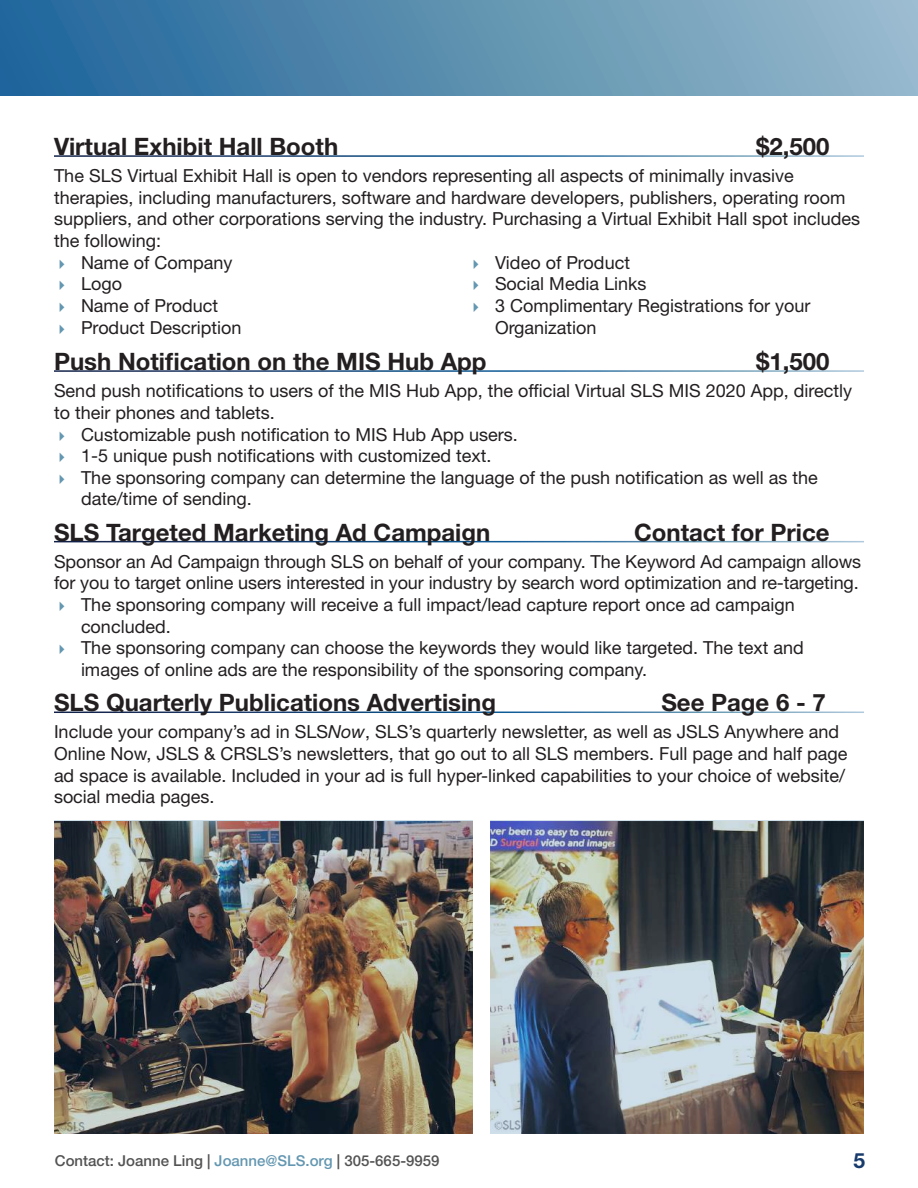
<style>
.page{position:relative;width:918px;height:1188px;background:#fff}
.page>*{position:absolute;margin:0;border:0;box-sizing:border-box;transform-origin:0 0}
.t1{font:700 24px "Helvetica Neue LT Std";color:#231f20}
.t2{font:700 21px "Helvetica Neue LT Std";color:#183b6c}
.t3{font:18px/21.6px "Helvetica Neue LT Std";color:#231f20}
.t4{font:500 15px "Helvetica Neue LT Std";color:#535353}
.s1{font-style:italic}
.s2{color:#6497b1}
</style>
<div class="page">
<div style="left:0;top:0;width:918px;height:1188px;background:linear-gradient(to right,#23689b,#9cbdcc)"></div>
<div style="left:0;top:1121px;width:918px;height:67px;background:#fff"></div>
<div style="left:0;top:97px;width:918px;height:1037px;background:#fff"></div>
<img style="left:54px;top:821px;width:418px;height:313px">
<img style="left:490px;top:821px;width:374px;height:313px">
<h1 class="t1" style="left:54px;top:132px;width:286px">Virtual Exhibit Hall Booth</h1>
<h1 class="t1" style="left:756px;top:132px;width:75px">$2,500</h1>
<p class="t3" style="left:54px;top:165px;width:741px">The SLS Virtual Exhibit Hall is open to vendors representing all aspects of minimally invasive</p>
<p class="t3" style="left:54px;top:186px;width:793px">therapies, including manufacturers, software and hardware developers, publishers, operating room</p>
<p class="t3" style="left:54px;top:208px;width:808px">suppliers, and other corporations serving the industry. Purchasing a Virtual Exhibit Hall spot includes</p>
<p class="t3" style="left:54px;top:229px;width:109px">the following:</p>
<p class="t3" style="left:81px;top:251px;width:153px">Name of Company</p>
<p class="t3" style="left:81px;top:273px;width:43px">Logo</p>
<p class="t3" style="left:81px;top:295px;width:139px">Name of Product</p>
<p class="t3" style="left:81px;top:316px;width:162px">Product Description</p>
<p class="t3" style="left:495px;top:251px;width:317px">Video of Product<br>Social Media Links<br>3 Complimentary Registrations for your<br>Organization</p>
<h1 class="t1" style="left:54px;top:347px;width:434px">Push Notification on the MIS Hub App</h1>
<h1 class="t1" style="left:756px;top:347px;width:75px">$1,500</h1>
<p class="t3" style="left:54px;top:380px;width:800px">Send push notifications to users of the MIS Hub App, the official Virtual SLS MIS 2020 App, directly</p>
<p class="t3" style="left:54px;top:401px;width:222px">to their phones and tablets.</p>
<p class="t3" style="left:81px;top:423px;width:438px">Customizable push notification to MIS Hub App users.</p>
<p class="t3" style="left:81px;top:445px;width:412px">1-5 unique push notifications with customized text.</p>
<p class="t3" style="left:81px;top:466px;width:738px">The sponsoring company can determine the language of the push notification as well as the</p>
<p class="t3" style="left:81px;top:488px;width:172px">date/time of sending.</p>
<h1 class="t1" style="left:54px;top:517px;width:438px">SLS Targeted Marketing Ad Campaign</h1>
<h1 class="t1" style="left:634px;top:517px;width:197px">Contact for Price</h1>
<p class="t3" style="left:54px;top:550px;width:809px">Sponsor an Ad Campaign through SLS on behalf of your company. The Keyword Ad campaign allows</p>
<p class="t3" style="left:54px;top:572px;width:806px">for you to target online users interested in your industry by search word optimization and re-targeting.</p>
<p class="t3" style="left:81px;top:594px;width:715px">The sponsoring company will receive a full impact/lead capture report once ad campaign</p>
<p class="t3" style="left:81px;top:615px;width:91px">concluded.</p>
<p class="t3" style="left:81px;top:637px;width:724px">The sponsoring company can choose the keywords they would like targeted. The text and</p>
<p class="t3" style="left:81px;top:659px;width:568px">images of online ads are the responsibility of the sponsoring company.</p>
<h1 class="t1" style="left:54px;top:688px;width:444px">SLS Quarterly Publications Advertising</h1>
<h1 class="t1" style="left:661px;top:688px;width:166px">See Page 6 - 7</h1>
<p class="t3" style="left:54px;top:721px;width:795px">Include your company’s ad in SLS<span class="s1">Now</span>, SLS’s quarterly newsletter, as well as JSLS Anywhere and Online Now, JSLS &amp; CRSLS’s newsletters, that go out to all SLS members. Full page and half page ad space is available. Included in your ad is full hyper-linked capabilities to your choice of website/ social media pages.</p>
<p class="t4" style="left:55px;top:1152px;width:386px">Contact: Joanne Ling | <span class="s2">Joanne@SLS.org</span> | 305-665-9959</p>
<p class="t2" style="left:854px;top:1148px;width:13px">5</p>
</div>
